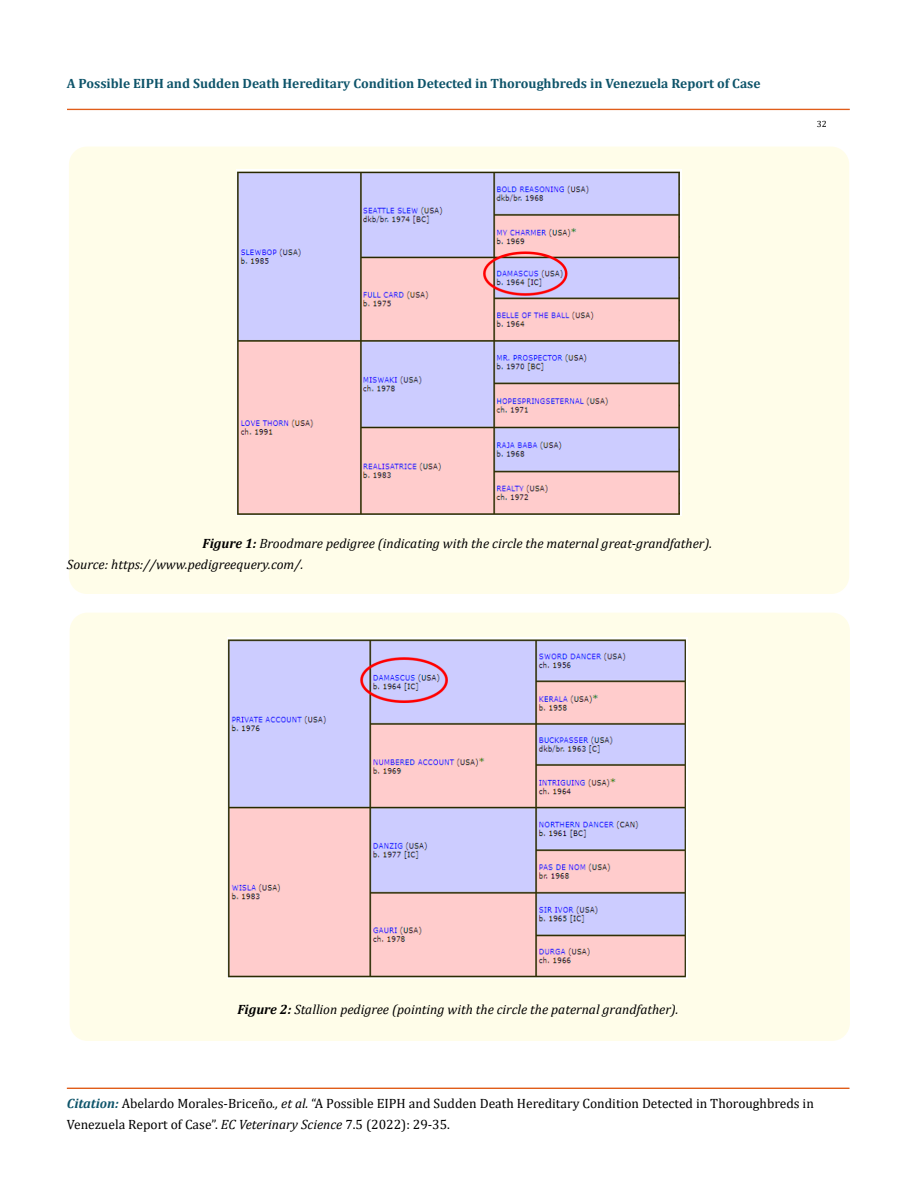
<style>
.page{position:relative;width:917px;height:1188px;background:#fff}
.page>*{position:absolute;margin:0;border:0;box-sizing:border-box;transform-origin:0 0}
.t1{font:italic 13.5px/21px "Cambria";color:#000}
.t2{font:13.5px/21px "Cambria";color:#000}
.t3{font:700 13.5px "Cambria";color:#0e546a}
.t4{font:9px "Cambria";color:#000}
.s1{font-weight:700}
.s2{font-weight:700;font-style:italic;color:#0e546a}
.s3{font-style:italic}
</style>
<div class="page">
<div style="left:67px;top:109px;width:782px;height:1px;border:1px solid #e05d1a"></div>
<div style="left:67px;top:1088px;width:782px;height:1px;border:1px solid #e05d1a"></div>
<div style="left:69px;top:147px;width:780px;height:447px;background:#fffde9;border-radius:18px"></div>
<img style="left:236px;top:170px;width:445px;height:346px">
<div style="left:70px;top:613px;width:779px;height:428px;background:#fffde9;border-radius:18px"></div>
<img style="left:227px;top:638px;width:460px;height:341px">
<p class="t3" style="left:67px;top:74px;width:695px">A Possible EIPH and Sudden Death Hereditary Condition Detected in Thoroughbreds in Venezuela Report of Case</p>
<p class="t4" style="left:816px;top:118px;width:11px">32</p>
<p class="t1" style="left:67px;top:532px;width:646px;text-indent:136px"><span class="s1">Figure 1:</span> Broodmare pedigree (indicating with the circle the maternal great-grandfather).<br>Source: https://www.pedigreequery.com/.</p>
<p class="t1" style="left:237px;top:998px;width:443px"><span class="s1">Figure 2:</span> Stallion pedigree (pointing with the circle the paternal grandfather).</p>
<p class="t2" style="left:67px;top:1093px;width:748px"><span class="s2">Citation:</span> Abelardo Morales-Briceño<span class="s3">., et al.</span> “A Possible EIPH and Sudden Death Hereditary Condition Detected in Thoroughbreds in<br>Venezuela Report of Case”. <span class="s3">EC Veterinary Science</span> 7.5 (2022): 29-35.</p>
</div>
